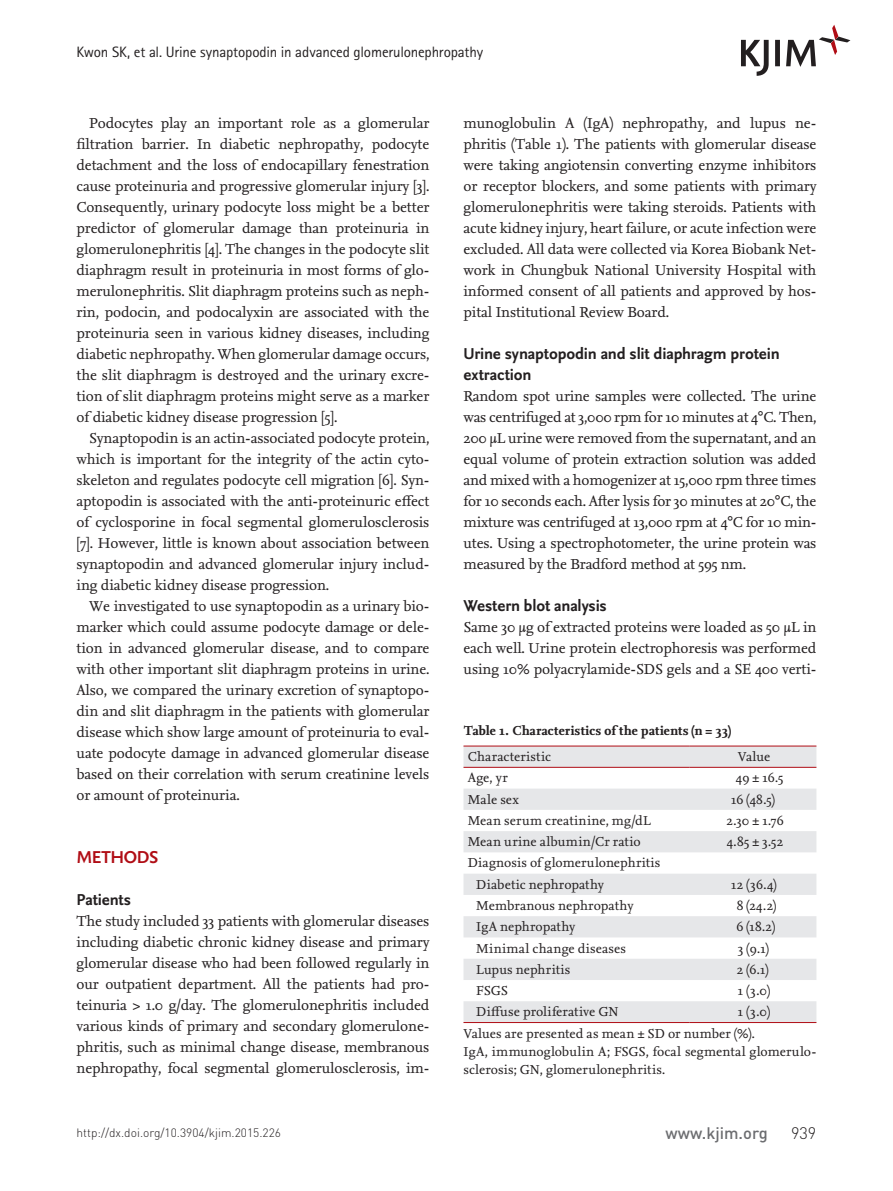
<style>
.page{position:relative;width:893px;height:1191px;background:#fff}
.page>*{position:absolute;margin:0;border:0;box-sizing:border-box;transform-origin:0 0}
.제목1{font:700 18px "Nexus Sans";letter-spacing:-.02em;color:#b00d15}
.제목2{font:700 16.5px/21px "Nexus Sans";letter-spacing:-.01em;color:#231f20}
.t1{font:500 16.5px "DIN Pro";color:#6c6d70}
.t2{font:300 16.5px "DIN Pro";color:#231f20}
.들였쓰기_본문{font:15px/21px "Nexus Serif";letter-spacing:-.01em;color:#231f20;text-align:justify}
.제목밑본문{font:15px/21px "Nexus Serif";letter-spacing:-.01em;color:#231f20;text-align:justify}
.t3{font:15px "Rotis Sans Serif Std";letter-spacing:-.01em;color:#231f20}
.테이블{font:13.5px/18px "Nexus Serif";letter-spacing:.005em;color:#231f20}
.테이블제목{font:700 13.5px "Nexus Serif";letter-spacing:.005em;color:#231f20}
.t4{font:300 12px "DIN Pro";color:#231f20}
</style>
<div class="page">
<svg style="left:741px;top:25px;width:109px;height:51px"></svg>
<svg style="left:463px;top:746px;width:353px;height:276px;fill:#e6e7e9"></svg>
<hr style="left:463px;top:1022px;width:227px;height:1px;background:#b00d15">
<hr style="left:690px;top:1022px;width:126px;height:1px;background:#b00d15">
<hr style="left:463px;top:745px;width:227px;height:1px;background:#b00d15">
<hr style="left:690px;top:745px;width:126px;height:1px;background:#b00d15">
<hr style="left:463px;top:767px;width:227px;height:1px;background:#b00d15">
<hr style="left:690px;top:767px;width:126px;height:1px;background:#b00d15">
<p class="t3" style="left:77px;top:43px;width:408px">Kwon SK, et al. Urine synaptopodin in advanced glomerulonephropathy</p>
<p class="들였쓰기_본문" style="left:77px;top:112px;width:354px;text-indent:13px">Podocytes play an important role as a glomerular filtration barrier. In diabetic nephropathy, podocyte detachment and the loss of endocapillary fenestration cause proteinuria and progressive glomerular injury [3].<br>Consequently, urinary podocyte loss might be a better predictor of glomerular damage than proteinuria in glomerulonephritis [4]. The changes in the podocyte slit diaphragm result in proteinuria in most forms of glo&shy;merulonephritis. Slit diaphragm proteins such as neph&shy;rin, podocin, and podocalyxin are associated with the proteinuria seen in various kidney diseases, including diabetic nephropathy. When glomerular damage occurs, the slit diaphragm is destroyed and the urinary excre&shy;tion of slit diaphragm proteins might serve as a marker of diabetic kidney disease progression [5].</p>
<p class="들였쓰기_본문" style="left:77px;top:427px;width:354px;text-indent:13px">Synaptopodin is an actin-associated podocyte protein, which is important for the integrity of the actin cyto&shy;skeleton and regulates podocyte cell migration [6]. Syn&shy;aptopodin is associated with the anti-proteinuric effect of cyclosporine in focal segmental glomerulosclerosis [7]. However, little is known about association between synaptopodin and advanced glomerular injury includ&shy;ing diabetic kidney disease progression.</p>
<p class="들였쓰기_본문" style="left:77px;top:595px;width:354px;text-indent:13px">We investigated to use synaptopodin as a urinary bio&shy;marker which could assume podocyte damage or dele&shy;tion in advanced glomerular disease, and to compare with other important slit diaphragm proteins in urine.<br>Also, we compared the urinary excretion of synaptopo&shy;din and slit diaphragm in the patients with glomerular disease which show large amount of proteinuria to eval&shy;uate podocyte damage in advanced glomerular disease based on their correlation with serum creatinine levels or amount of proteinuria.</p>
<p class="제목1" style="left:77px;top:845px;width:83px">METHODS</p>
<p class="제목2" style="left:77px;top:888px;width:56px">Patients</p>
<p class="제목밑본문" style="left:77px;top:910px;width:354px">The study included 33 patients with glomerular diseases including diabetic chronic kidney disease and primary glomerular disease who had been followed regularly in our outpatient department. All the patients had pro&shy;teinuria &gt; 1.0 g/day. The glomerulonephritis included various kinds of primary and secondary glomerulone&shy;phritis, such as minimal change disease, membranous nephropathy, focal segmental glomerulosclerosis, im-</p>
<p class="제목밑본문" style="left:463px;top:112px;width:354px">munoglobulin A (IgA) nephropathy, and lupus ne&shy;phritis (Table 1). The patients with glomerular disease were taking angiotensin converting enzyme inhibitors or receptor blockers, and some patients with primary glomerulonephritis were taking steroids. Patients with acute kidney injury, heart failure, or acute infection were excluded. All data were collected via Korea Biobank Net&shy;work in Chungbuk National University Hospital with informed consent of all patients and approved by hos&shy;pital Institutional Review Board.</p>
<p class="제목2" style="left:463px;top:342px;width:318px">Urine synaptopodin and slit diaphragm protein extraction</p>
<p class="제목밑본문" style="left:463px;top:385px;width:354px">Random spot urine samples were collected. The urine was centrifuged at 3,000 rpm for 10 minutes at 4°C. Then, 200 μL urine were removed from the supernatant, and an equal volume of protein extraction solution was added and mixed with a homogenizer at 15,000 rpm three times for 10 seconds each. After lysis for 30 minutes at 20°C, the mixture was centrifuged at 13,000 rpm at 4°C for 10 min&shy;utes. Using a spectrophotometer, the urine protein was measured by the Bradford method at 595 nm.</p>
<p class="제목2" style="left:463px;top:594px;width:145px">Western blot analysis</p>
<p class="제목밑본문" style="left:463px;top:616px;width:354px">Same 30 μg of extracted proteins were loaded as 50 μL in each well. Urine protein electrophoresis was performed using 10% polyacrylamide-SDS gels and a SE 400 verti-</p>
<p class="테이블제목" style="left:463px;top:722px;width:269px">Table 1. Characteristics of the patients (n = 33)</p>
<p class="테이블" style="left:468px;top:747px;width:85px">Characteristic</p>
<p class="테이블" style="left:738px;top:747px;width:34px">Value</p>
<p class="테이블" style="left:468px;top:769px;width:42px">Age, yr</p>
<p class="테이블" style="left:736px;top:769px;width:49px">49 ± 16.5</p>
<p class="테이블" style="left:468px;top:790px;width:53px">Male sex</p>
<p class="테이블" style="left:731px;top:790px;width:45px">16 (48.5)</p>
<p class="테이블" style="left:468px;top:811px;width:185px">Mean serum creatinine, mg/dL</p>
<p class="테이블" style="left:726px;top:811px;width:59px">2.30 ± 1.76</p>
<p class="테이블" style="left:468px;top:832px;width:174px">Mean urine albumin/Cr ratio</p>
<p class="테이블" style="left:727px;top:832px;width:58px">4.85 ± 3.52</p>
<p class="테이블" style="left:468px;top:854px;width:194px">Diagnosis of glomerulonephritis</p>
<p class="테이블" style="left:476px;top:875px;width:129px">Diabetic nephropathy</p>
<p class="테이블" style="left:731px;top:875px;width:47px">12 (36.4)</p>
<p class="테이블" style="left:476px;top:896px;width:159px">Membranous nephropathy</p>
<p class="테이블" style="left:737px;top:896px;width:41px">8 (24.2)</p>
<p class="테이블" style="left:476px;top:917px;width:101px">IgA nephropathy</p>
<p class="테이블" style="left:736px;top:917px;width:40px">6 (18.2)</p>
<p class="테이블" style="left:476px;top:939px;width:151px">Minimal change diseases</p>
<p class="테이블" style="left:738px;top:939px;width:32px">3 (9.1)</p>
<p class="테이블" style="left:476px;top:960px;width:96px">Lupus nephritis</p>
<p class="테이블" style="left:737px;top:960px;width:33px">2 (6.1)</p>
<p class="테이블" style="left:476px;top:981px;width:33px">FSGS</p>
<p class="테이블" style="left:738px;top:981px;width:34px">1 (3.0)</p>
<p class="테이블" style="left:476px;top:1002px;width:144px">Diffuse proliferative GN</p>
<p class="테이블" style="left:738px;top:1002px;width:34px">1 (3.0)</p>
<p class="테이블" style="left:463px;top:1024px;width:293px">Values are presented as mean ± SD or number (%).</p>
<p class="테이블" style="left:463px;top:1042px;width:354px">IgA, immunoglobulin A; FSGS, focal segmental glomerulo&shy;sclerosis; GN, glomerulonephritis.</p>
<p class="t4" style="left:77px;top:1124px;width:206px">http://dx.doi.org/10.3904/kjim.2015.226</p>
<p class="t1" style="left:666px;top:1121px;width:104px">www.kjim.org</p>
<p class="t2" style="left:791px;top:1121px;width:27px">939</p>
</div>
